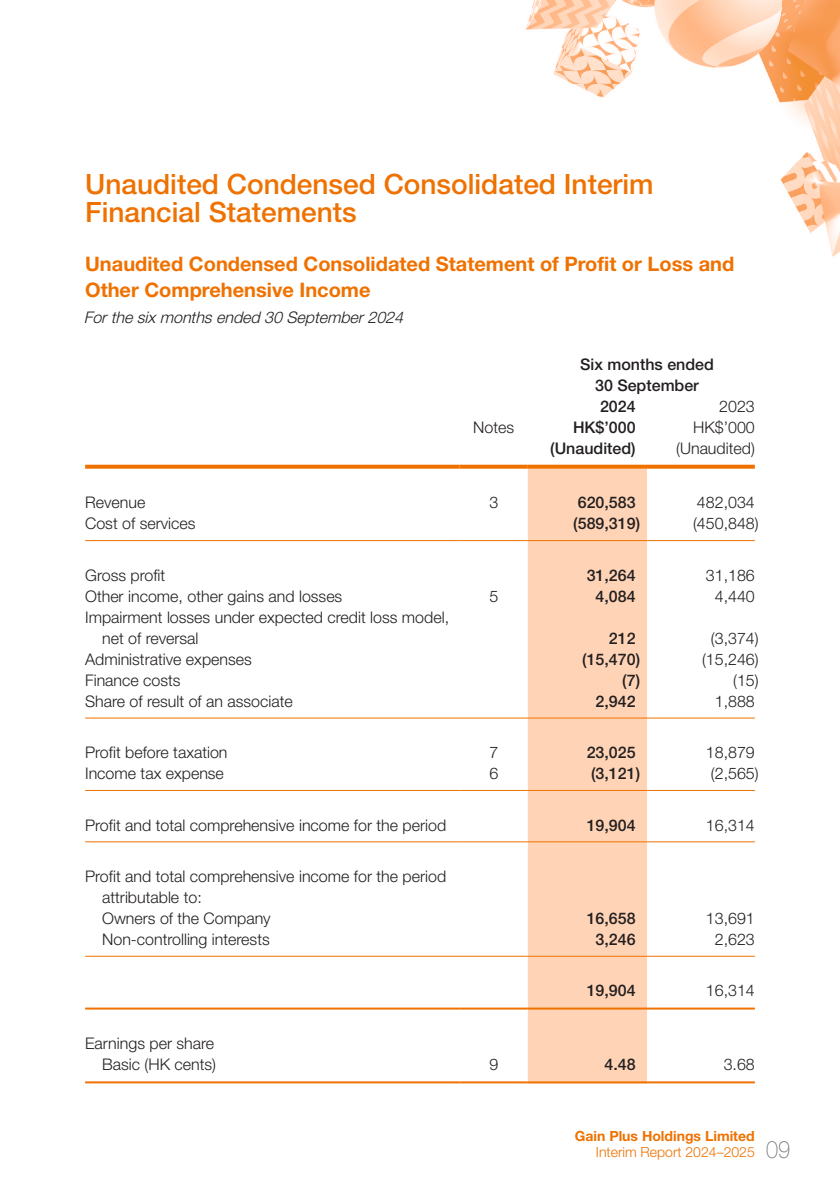
<style>
.page{position:relative;width:840px;height:1191px;background:#fff}
.page>*{position:absolute;margin:0;border:0;box-sizing:border-box;transform-origin:0 0}
.t1{font:500 28px/28px "Helvetica Neue LT Pro";color:#ef7100}
.t2{font:100 24px "Helvetica Neue LT Pro";color:#76787b;scale:.9 1}
.t3{font:700 20px/26px "Helvetica Neue LT Pro";color:#ef7100}
.t4{font:300 16px/21px "Helvetica Neue LT Pro";color:#231f20}
.t5{font:500 16px "Helvetica Neue LT Pro";color:#231f20}
.t6{font:italic 300 16px "Helvetica Neue LT Pro";color:#231f20}
.t7{font:700 14px "Helvetica Neue LT Pro";color:#ef7100}
.t8{font:300 14px "Helvetica Neue LT Pro";color:#ef7100}
</style>
<div class="page">
<img style="left:85px;top:0;width:754px;height:1084px">
<svg style="left:527px;top:469px;width:119px;height:612px;background:#fed8bd"></svg>
<svg style="left:85px;top:465px;width:374px;height:4px"></svg>
<svg style="left:459px;top:465px;width:68px;height:4px"></svg>
<svg style="left:527px;top:465px;width:119px;height:4px"></svg>
<svg style="left:646px;top:465px;width:108px;height:4px"></svg>
<hr style="left:85px;top:540px;width:374px;height:1px;background:#ef7100">
<hr style="left:459px;top:540px;width:68px;height:1px;background:#ef7100">
<hr style="left:527px;top:540px;width:119px;height:1px;background:#ef7100">
<hr style="left:646px;top:540px;width:108px;height:1px;background:#ef7100">
<hr style="left:85px;top:717px;width:374px;height:1px;background:#ef7100">
<hr style="left:459px;top:717px;width:68px;height:1px;background:#ef7100">
<hr style="left:527px;top:717px;width:119px;height:1px;background:#ef7100">
<hr style="left:646px;top:717px;width:108px;height:1px;background:#ef7100">
<hr style="left:85px;top:790px;width:374px;height:1px;background:#ef7100">
<hr style="left:459px;top:790px;width:68px;height:1px;background:#ef7100">
<hr style="left:527px;top:790px;width:119px;height:1px;background:#ef7100">
<hr style="left:646px;top:790px;width:108px;height:1px;background:#ef7100">
<hr style="left:85px;top:841px;width:374px;height:1px;background:#ef7100">
<hr style="left:459px;top:841px;width:68px;height:1px;background:#ef7100">
<hr style="left:527px;top:841px;width:119px;height:1px;background:#ef7100">
<hr style="left:646px;top:841px;width:108px;height:1px;background:#ef7100">
<hr style="left:85px;top:955px;width:374px;height:1px;background:#ef7100">
<hr style="left:459px;top:955px;width:68px;height:1px;background:#ef7100">
<hr style="left:527px;top:955px;width:119px;height:1px;background:#ef7100">
<hr style="left:646px;top:955px;width:108px;height:1px;background:#ef7100">
<hr style="left:85px;top:1007px;width:374px;height:2px;background:#ef7100">
<hr style="left:459px;top:1007px;width:68px;height:2px;background:#ef7100">
<hr style="left:527px;top:1007px;width:119px;height:2px;background:#ef7100">
<hr style="left:646px;top:1007px;width:108px;height:2px;background:#ef7100">
<hr style="left:85px;top:1081px;width:374px;height:2px;background:#ef7100">
<hr style="left:459px;top:1081px;width:68px;height:2px;background:#ef7100">
<hr style="left:527px;top:1081px;width:119px;height:2px;background:#ef7100">
<hr style="left:646px;top:1081px;width:108px;height:2px;background:#ef7100">
<h1 class="t1" style="left:85px;top:170px;width:569px">Unaudited Condensed Consolidated Interim<br>Financial Statements</h1>
<p class="t3" style="left:85px;top:250px;width:650px">Unaudited Condensed Consolidated Statement of Profit or Loss and<br>Other Comprehensive Income</p>
<p class="t6" style="left:84px;top:307px;width:325px">Forthe sixmonthsended 30 September2024</p>
<p class="t5" style="left:579px;top:354px;width:135px">Six months ended</p>
<p class="t5" style="left:594px;top:375px;width:105px">30 September</p>
<p class="t5" style="left:599px;top:396px;width:37px">2024</p>
<p class="t4" style="left:718px;top:395px;width:37px">2023</p>
<p class="t4" style="left:473px;top:416px;width:42px">Notes</p>
<p class="t5" style="left:572px;top:417px;width:64px">HK$’000</p>
<p class="t4" style="left:692px;top:416px;width:63px">HK$’000</p>
<p class="t5" style="left:550px;top:438px;width:87px">(Unaudited)</p>
<p class="t4" style="left:675px;top:437px;width:80px">(Unaudited)</p>
<p class="t4" style="left:85px;top:492px;width:62px">Revenue</p>
<p class="t4" style="left:489px;top:492px;width:10px">3</p>
<p class="t5" style="left:577px;top:493px;width:59px">620,583</p>
<p class="t4" style="left:696px;top:492px;width:59px">482,034</p>
<p class="t4" style="left:85px;top:513px;width:112px">Cost of services</p>
<p class="t5" style="left:573px;top:514px;width:68px">(589,319)</p>
<p class="t4" style="left:692px;top:513px;width:67px">(450,848)</p>
<p class="t4" style="left:85px;top:564px;width:82px">Gross profit</p>
<p class="t5" style="left:586px;top:565px;width:50px">31,264</p>
<p class="t4" style="left:705px;top:564px;width:50px">31,186</p>
<p class="t4" style="left:85px;top:585px;width:258px">Other income, other gains and losses</p>
<p class="t4" style="left:489px;top:585px;width:10px">5</p>
<p class="t5" style="left:595px;top:586px;width:42px">4,084</p>
<p class="t4" style="left:714px;top:585px;width:42px">4,440</p>
<p class="t4" style="left:102px;top:606px;width:348px;text-indent:-17px">Impairment losses under expected credit loss model, net of reversal</p>
<p class="t5" style="left:608px;top:628px;width:28px">212</p>
<p class="t4" style="left:710px;top:627px;width:49px">(3,374)</p>
<p class="t4" style="left:85px;top:648px;width:168px">Administrative expenses</p>
<p class="t5" style="left:582px;top:649px;width:59px">(15,470)</p>
<p class="t4" style="left:701px;top:648px;width:58px">(15,246)</p>
<p class="t4" style="left:85px;top:669px;width:97px">Finance costs</p>
<p class="t5" style="left:622px;top:670px;width:19px">(7)</p>
<p class="t4" style="left:732px;top:669px;width:27px">(15)</p>
<p class="t4" style="left:85px;top:690px;width:209px">Share of result of an associate</p>
<p class="t5" style="left:595px;top:691px;width:42px">2,942</p>
<p class="t4" style="left:714px;top:690px;width:42px">1,888</p>
<p class="t4" style="left:85px;top:741px;width:144px">Profit before taxation</p>
<p class="t4" style="left:489px;top:741px;width:10px">7</p>
<p class="t5" style="left:586px;top:743px;width:50px">23,025</p>
<p class="t4" style="left:705px;top:741px;width:50px">18,879</p>
<p class="t4" style="left:85px;top:762px;width:140px">Income tax expense</p>
<p class="t4" style="left:489px;top:762px;width:10px">6</p>
<p class="t5" style="left:590px;top:764px;width:50px">(3,121)</p>
<p class="t4" style="left:710px;top:762px;width:49px">(2,565)</p>
<p class="t4" style="left:85px;top:814px;width:362px">Profit and total comprehensive income for the period</p>
<p class="t5" style="left:586px;top:815px;width:50px">19,904</p>
<p class="t4" style="left:705px;top:814px;width:50px">16,314</p>
<p class="t4" style="left:102px;top:865px;width:345px;text-indent:-17px">Profit and total comprehensive income for the period attributable to:<br>Owners of the Company</p>
<p class="t5" style="left:586px;top:908px;width:50px">16,658</p>
<p class="t4" style="left:705px;top:907px;width:50px">13,691</p>
<p class="t4" style="left:102px;top:928px;width:169px">Non-controlling interests</p>
<p class="t5" style="left:595px;top:929px;width:42px">3,246</p>
<p class="t4" style="left:714px;top:928px;width:42px">2,623</p>
<p class="t5" style="left:586px;top:981px;width:50px">19,904</p>
<p class="t4" style="left:705px;top:980px;width:50px">16,314</p>
<p class="t4" style="left:85px;top:1032px;width:132px;text-align:right">Earnings per share<br>Basic (HK cents)</p>
<p class="t4" style="left:489px;top:1053px;width:10px">9</p>
<p class="t5" style="left:604px;top:1055px;width:33px">4.48</p>
<p class="t4" style="left:723px;top:1053px;width:33px">3.68</p>
<p class="t7" style="left:574px;top:1127px;width:181px">Gain Plus Holdings Limited</p>
<p class="t8" style="left:595px;top:1143px;width:160px">Interim Report 2024–2025</p>
<h2 class="t2" style="left:765px;top:1134px;width:28px">09</h2>
</div>
